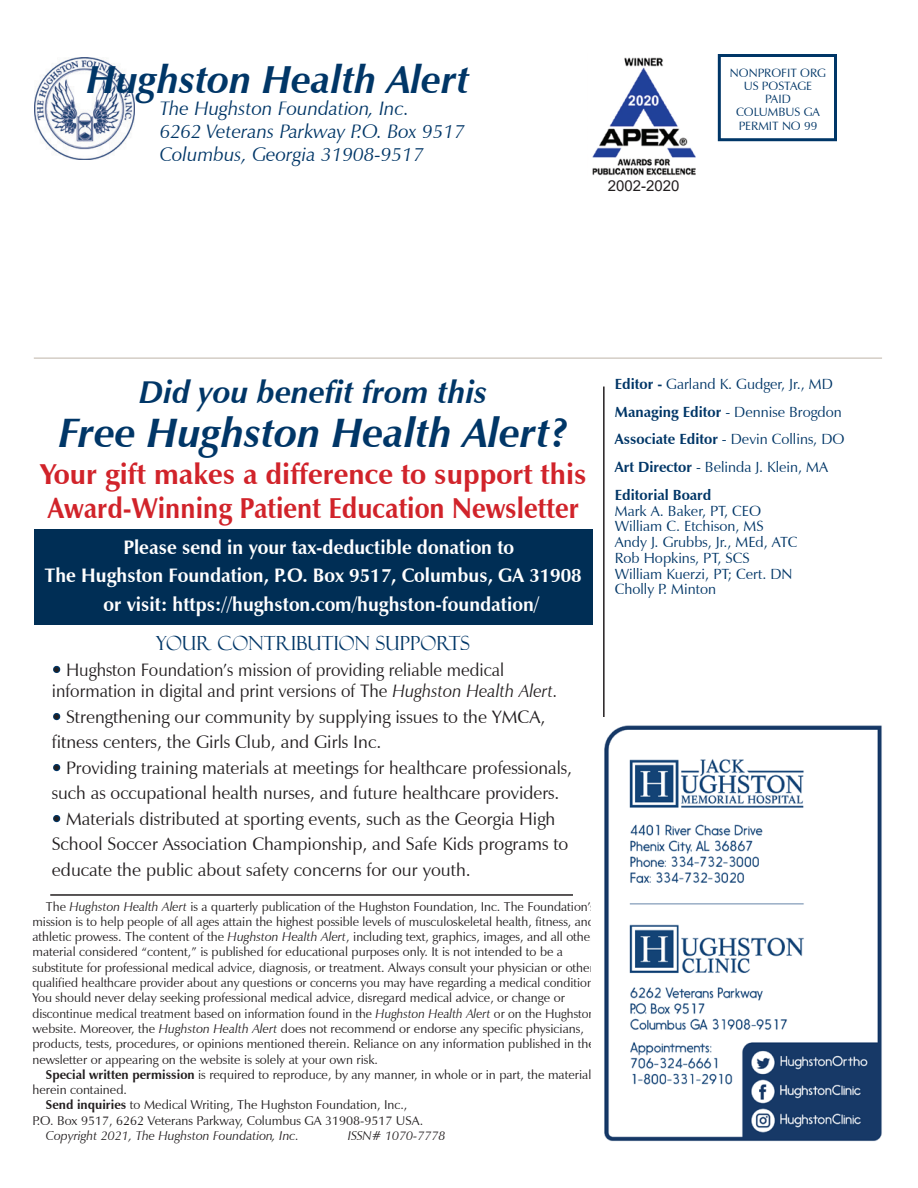
<style>
.page{position:relative;width:918px;height:1188px;background:#fff}
.page>*{position:absolute;margin:0;border:0;box-sizing:border-box;transform-origin:0 0}
.labels{font:italic 700 41.1px "Zapf Humanist 601 BT";color:#003667}
.t1{font:italic 700 39px "Zapf Humanist 601 BT";color:#003667}
.labels-2{font:italic 700 31.5px "Zapf Humanist 601 BT";color:#003667}
.labels-3{font:700 28.8px/34px "Zapf Humanist 601 BT";color:#d1232a}
.body{font:700 19.5px/28.5px "Zapf Humanist 601 BT";color:#fff;text-align:center}
.t2{font:italic 19.5px "Zapf Humanist 601 BT";color:#003667}
.Paragraph_header{font:19.5px "Felix Titling";color:#003667}
.Body{font:18px/25.5px "Zapf Humanist 601 BT";color:#231f20}
.Body-2{font:18px/21.6px "Zapf Humanist 601 BT";color:#231f20;scale:.96 1}
.t3{font:15px "Arial";color:#231f20}
.t4{font:14.7px/15.8px "Zapf Humanist 601 BT";color:#003667}
.t5{font:12.75px/15.3px "Zapf Humanist 601 BT";color:#231f20}
.t6{font:italic 12.75px "Zapf Humanist 601 BT";color:#231f20}
.t7{font:12px "Zapf Humanist 601 BT";color:#003667}
.s1{font-size:16.5px;color:#003667}
.s2{font-style:italic}
.s3{font-weight:700}
</style>
<div class="page">
<div style="left:718px;top:54px;width:119px;height:87px;background:#fff;border:3px solid #003667"></div>
<hr style="left:34px;top:357px;width:848px;height:2px;background:#d4cdc5">
<img style="left:604px;top:725px;width:278px;height:417px">
<img style="left:34px;top:57px;width:101px;height:102px">
<img style="left:592px;top:57px;width:104px;height:119px">
<div style="left:34px;top:530px;width:558px;height:95px;background:#002e55"></div>
<hr style="left:50px;top:894px;width:523px;height:2px;background:#231f20">
<hr style="left:603px;top:387px;width:2px;height:330px;background:#231f20">
<p class="t1" style="left:87px;top:56px;width:384px">Hughston Health Alert</p>
<p class="t2" style="left:160px;top:97px;width:251px">The Hughston Foundation, Inc.</p>
<p class="t2" style="left:160px;top:120px;width:307px">6262 Veterans Parkway P.O. Box 9517</p>
<p class="t2" style="left:160px;top:143px;width:265px">Columbus, Georgia 31908-9517</p>
<p class="t3" style="left:608px;top:176px;width:73px">2002-2020</p>
<p class="t7" style="left:730px;top:65px;width:98px">NONPROFIT ORG</p>
<p class="t7" style="left:744px;top:79px;width:70px">US POSTAGE</p>
<p class="t7" style="left:765px;top:92px;width:27px">PAID</p>
<p class="t7" style="left:736px;top:105px;width:85px">COLUMBUS GA</p>
<p class="t7" style="left:739px;top:118px;width:80px">PERMIT NO 99</p>
<p class="labels-2" style="left:140px;top:373px;width:349px">Did you benefit from this</p>
<p class="labels" style="left:59px;top:407px;width:511px">Free Hughston Health Alert?</p>
<p class="labels-3" style="left:40px;top:457px;width:548px">Your gift makes a difference to support this<br>Award-Winning Patient Education Newsletter</p>
<p class="body" style="left:44px;top:533px;width:539px">Please send in your tax-deductible donation to<br>The Hughston Foundation, P.O. Box 9517, Columbus, GA 31908</p>
<p class="body" style="left:104px;top:590px;width:437px">or visit: https://hughston.com/hughston-foundation/</p>
<p class="Paragraph_header" style="left:156px;top:632px;width:315px">YOUR CONTRIBUTION SUPPORTS</p>
<p class="Body-2" style="left:52px;top:659px;width:529px"><span class="s1">•</span> Hughston Foundation’s mission of providing reliable medical information in digital and print versions of The <span class="s2">Hughston Health Alert.</span></p>
<p class="Body" style="left:52px;top:704px;width:495px"><span class="s1">•</span> Strengthening our community by supplying issues to the YMCA, fitness centers, the Girls Club, and Girls Inc.</p>
<p class="Body" style="left:52px;top:755px;width:522px"><span class="s1">•</span> Providing training materials at meetings for healthcare professionals, such as occupational health nurses, and future healthcare providers.</p>
<p class="Body" style="left:52px;top:806px;width:518px"><span class="s1">•</span> Materials distributed at sporting events, such as the Georgia High<br>School Soccer Association Championship, and Safe Kids programs to educate the public about safety concerns for our youth.</p>
<p class="t5" style="left:32px;top:898px;width:566px;text-indent:14px">The <span class="s2">Hughston Health Alert</span> is a quarterly publication of the Hughston Foundation, Inc. The Foundation’s mission is to help people of all ages attain the highest possible levels of musculoskeletal health, fitness, and athletic prowess. The content of the <span class="s2">Hughston Health Alert</span>, including text, graphics, images, and all other material considered “content,” is published for educational purposes only. It is not intended to be a substitute for professional medical advice, diagnosis, or treatment. Always consult your physician or other qualified healthcare provider about any questions or concerns you may have regarding a medical condition.<br>You should never delay seeking professional medical advice, disregard medical advice, or change or discontinue medical treatment based on information found in the <span class="s2">Hughston Health Alert</span> or on the Hughston website. Moreover, the <span class="s2">Hughston Health Alert</span> does not recommend or endorse any specific physicians, products, tests, procedures, or opinions mentioned therein. Reliance on any information published in the newsletter or appearing on the website is solely at your own risk.</p>
<p class="t5" style="left:46px;top:1067px;width:547px"><span class="s3">Special written permission</span> is required to reproduce, by any manner, in whole or in part, the material</p>
<p class="t5" style="left:32px;top:1082px;width:96px">herein contained.</p>
<p class="t5" style="left:46px;top:1097px;width:363px"><span class="s3">Send inquiries</span> to Medical Writing, The Hughston Foundation, Inc.,</p>
<p class="t5" style="left:32px;top:1113px;width:392px">P.O. Box 9517, 6262 Veterans Parkway, Columbus GA 31908-9517 USA.</p>
<p class="t6" style="left:46px;top:1128px;width:254px">Copyright 2021, The Hughston Foundation, Inc.</p>
<p class="t6" style="left:348px;top:1128px;width:99px">ISSN# 1070-7778</p>
<p class="t4" style="left:615px;top:370px;width:231px;line-height:27.8px"><span class="s3">Editor -</span> Garland K. Gudger, Jr., MD<br><span class="s3">Managing Editor</span> - Dennise Brogdon<br><span class="s3">Associate Editor</span> - Devin Collins, DO<br><span class="s3">Art Director</span> - Belinda J. Klein, MA<br><span class="s3">Editorial Board</span></p>
<p class="t4" style="left:615px;top:503px;width:184px">Mark A. Baker, PT, CEO<br>William C. Etchison, MS<br>Andy J. Grubbs, Jr., MEd, ATC<br>Rob Hopkins, PT, SCS<br>William Kuerzi, PT; Cert. DN<br>Cholly P. Minton</p>
</div>
